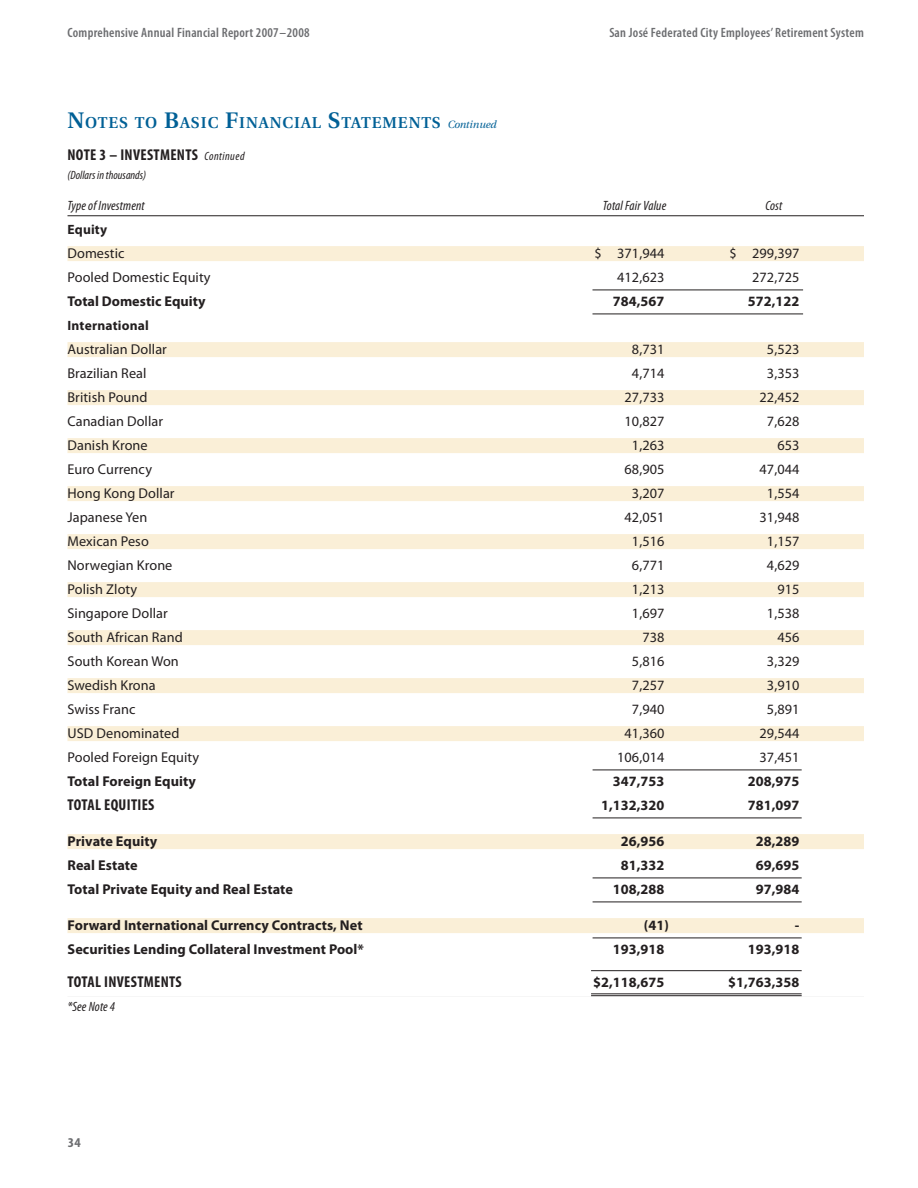
<style>
.page{position:relative;width:918px;height:1188px;background:#fff}
.page>*{position:absolute;margin:0;border:0;box-sizing:border-box;transform-origin:0 0}
.Head_1{font:600 15.75px "Utopia";letter-spacing:.055em;color:#006096}
.Tables{font:700 condensed 15.75px "Myriad Pro";letter-spacing:.02em;color:#231f20}
.Subhead_2{font:700 condensed 15.75px "Myriad Pro";letter-spacing:.02em;color:#231f20}
.Tables-2{font:14.25px "Myriad Pro";letter-spacing:.005em;color:#231f20}
.Tables-3{font:700 14.25px "Myriad Pro";letter-spacing:.005em;color:#231f20}
.t1{font:600 condensed 13.5px "Myriad Pro";letter-spacing:.02em;color:#6c6d70}
.Tables-4{font:italic condensed 13.5px "Myriad Pro";letter-spacing:.01em;color:#231f20}
.Tables-5{font:700 13.5px "Myriad Pro";letter-spacing:.015em;color:#231f20}
.t2{font:700 condensed 13.5px "Myriad Pro";color:#6c6d70;scale:1.1 1}
.Table_Key_Rule{font:italic condensed 12px "Myriad Pro";color:#231f20}
.s1{font-size:22.5px}
.s2{font-weight:400;font-style:italic;font-size:10.5px}
.s3{font-weight:400;font-style:italic;font-size:12px}
</style>
<div class="page">
<hr style="left:68px;top:216px;width:796px;height:1px;background:#231f20">
<div style="left:68px;top:246px;width:796px;height:15px;background:#faefd7"></div>
<hr style="left:68px;top:290px;width:796px;height:1px;background:#231f20">
<hr style="left:68px;top:314px;width:796px;height:1px;background:#231f20">
<div style="left:68px;top:342px;width:796px;height:15px;background:#faefd7"></div>
<div style="left:68px;top:390px;width:796px;height:15px;background:#faefd7"></div>
<div style="left:68px;top:438px;width:796px;height:15px;background:#faefd7"></div>
<div style="left:68px;top:486px;width:796px;height:15px;background:#faefd7"></div>
<div style="left:68px;top:534px;width:796px;height:15px;background:#faefd7"></div>
<div style="left:68px;top:582px;width:796px;height:15px;background:#faefd7"></div>
<div style="left:68px;top:630px;width:796px;height:15px;background:#faefd7"></div>
<div style="left:68px;top:678px;width:796px;height:15px;background:#faefd7"></div>
<div style="left:68px;top:726px;width:796px;height:15px;background:#faefd7"></div>
<hr style="left:68px;top:770px;width:796px;height:1px;background:#231f20">
<hr style="left:68px;top:818px;width:796px;height:1px;background:#231f20">
<div style="left:68px;top:834px;width:796px;height:15px;background:#faefd7"></div>
<hr style="left:68px;top:878px;width:796px;height:1px;background:#231f20">
<hr style="left:68px;top:902px;width:796px;height:1px;background:#231f20">
<hr style="left:68px;top:938px;width:796px;height:1px;background:#231f20">
<div style="left:68px;top:918px;width:796px;height:15px;background:#faefd7"></div>
<hr style="left:68px;top:970px;width:796px;height:1px;background:#231f20">
<hr style="left:68px;top:994px;width:796px;height:1px;background:#231f20">
<hr style="left:68px;top:995px;width:796px;height:1px;background:#231f20">
<div style="left:56px;top:992px;width:535px;height:5px;background:#fff"></div>
<hr style="left:56px;top:876px;width:537px;height:4px;background:#fff">
<div style="left:56px;top:899px;width:537px;height:5px;background:#fff"></div>
<div style="left:802px;top:992px;width:79px;height:5px;background:#fff"></div>
<hr style="left:802px;top:876px;width:79px;height:4px;background:#fff">
<div style="left:802px;top:899px;width:79px;height:5px;background:#fff"></div>
<hr style="left:802px;top:970px;width:79px;height:4px;background:#fff">
<div style="left:56px;top:969px;width:535px;height:5px;background:#fff"></div>
<hr style="left:56px;top:936px;width:537px;height:4px;background:#fff">
<hr style="left:802px;top:936px;width:79px;height:4px;background:#fff">
<div style="left:56px;top:768px;width:537px;height:5px;background:#fff"></div>
<div style="left:802px;top:768px;width:79px;height:5px;background:#fff"></div>
<hr style="left:58px;top:288px;width:534px;height:4px;background:#fff">
<hr style="left:803px;top:288px;width:79px;height:4px;background:#fff">
<div style="left:58px;top:311px;width:534px;height:5px;background:#fff"></div>
<div style="left:803px;top:311px;width:79px;height:5px;background:#fff"></div>
<div style="left:56px;top:815px;width:537px;height:5px;background:#fff"></div>
<div style="left:802px;top:815px;width:79px;height:5px;background:#fff"></div>
<p class="t1" style="left:68px;top:24px;width:244px">Comprehensive Annual Financial Report 2007 – 2008</p>
<p class="t1" style="left:609px;top:24px;width:256px">San José Federated City Employees’ Retirement System</p>
<p class="Head_1" style="left:68px;top:114px;width:430px"><span class="s1">N</span>OTES TO <span class="s1">B</span>ASIC <span class="s1">F</span>INANCIAL <span class="s1">S</span>TATEMENTS <span class="s2">Continued</span></p>
<p class="Subhead_2" style="left:68px;top:145px;width:179px">NOTE 3 – INVESTMENTS <span class="s3">Continued</span></p>
<p class="Table_Key_Rule" style="left:68px;top:168px;width:80px">(Dollars in thousands)</p>
<p class="Tables-4" style="left:68px;top:198px;width:79px">Type of Investment</p>
<p class="Tables-4" style="left:603px;top:198px;width:65px">Total Fair Value</p>
<p class="Tables-4" style="left:766px;top:198px;width:18px">Cost</p>
<p class="Tables-5" style="left:68px;top:222px;width:41px">Equity</p>
<p class="Tables-2" style="left:68px;top:245px;width:58px">Domestic</p>
<p class="Tables-2" style="left:594px;top:245px;width:72px">$ 371,944</p>
<p class="Tables-2" style="left:729px;top:245px;width:72px">$ 299,397</p>
<p class="Tables-2" style="left:68px;top:269px;width:145px">Pooled Domestic Equity</p>
<p class="Tables-2" style="left:617px;top:269px;width:49px">412,623</p>
<p class="Tables-2" style="left:752px;top:269px;width:49px">272,725</p>
<p class="Tables-3" style="left:68px;top:293px;width:139px">Total Domestic Equity</p>
<p class="Tables-3" style="left:613px;top:293px;width:53px">784,567</p>
<p class="Tables-3" style="left:748px;top:293px;width:53px">572,122</p>
<p class="Tables-5" style="left:68px;top:318px;width:83px">International</p>
<p class="Tables-2" style="left:68px;top:341px;width:101px">Australian Dollar</p>
<p class="Tables-2" style="left:632px;top:341px;width:34px">8,731</p>
<p class="Tables-2" style="left:767px;top:341px;width:34px">5,523</p>
<p class="Tables-2" style="left:68px;top:365px;width:81px">Brazilian Real</p>
<p class="Tables-2" style="left:632px;top:365px;width:34px">4,714</p>
<p class="Tables-2" style="left:767px;top:365px;width:34px">3,353</p>
<p class="Tables-2" style="left:68px;top:389px;width:82px">British Pound</p>
<p class="Tables-2" style="left:625px;top:389px;width:41px">27,733</p>
<p class="Tables-2" style="left:760px;top:389px;width:41px">22,452</p>
<p class="Tables-2" style="left:68px;top:413px;width:97px">Canadian Dollar</p>
<p class="Tables-2" style="left:625px;top:413px;width:41px">10,827</p>
<p class="Tables-2" style="left:767px;top:413px;width:34px">7,628</p>
<p class="Tables-2" style="left:68px;top:437px;width:82px">Danish Krone</p>
<p class="Tables-2" style="left:632px;top:437px;width:34px">1,263</p>
<p class="Tables-2" style="left:777px;top:437px;width:24px">653</p>
<p class="Tables-2" style="left:68px;top:461px;width:86px">Euro Currency</p>
<p class="Tables-2" style="left:625px;top:461px;width:41px">68,905</p>
<p class="Tables-2" style="left:760px;top:461px;width:41px">47,044</p>
<p class="Tables-2" style="left:68px;top:485px;width:109px">Hong Kong Dollar</p>
<p class="Tables-2" style="left:632px;top:485px;width:34px">3,207</p>
<p class="Tables-2" style="left:767px;top:485px;width:34px">1,554</p>
<p class="Tables-2" style="left:68px;top:509px;width:81px">Japanese Yen</p>
<p class="Tables-2" style="left:625px;top:509px;width:41px">42,051</p>
<p class="Tables-2" style="left:760px;top:509px;width:41px">31,948</p>
<p class="Tables-2" style="left:68px;top:533px;width:83px">Mexican Peso</p>
<p class="Tables-2" style="left:632px;top:533px;width:34px">1,516</p>
<p class="Tables-2" style="left:767px;top:533px;width:34px">1,157</p>
<p class="Tables-2" style="left:68px;top:557px;width:106px">Norwegian Krone</p>
<p class="Tables-2" style="left:632px;top:557px;width:34px">6,771</p>
<p class="Tables-2" style="left:767px;top:557px;width:34px">4,629</p>
<p class="Tables-2" style="left:68px;top:581px;width:71px">Polish Zloty</p>
<p class="Tables-2" style="left:632px;top:581px;width:34px">1,213</p>
<p class="Tables-2" style="left:777px;top:581px;width:24px">915</p>
<p class="Tables-2" style="left:68px;top:605px;width:102px">Singapore Dollar</p>
<p class="Tables-2" style="left:632px;top:605px;width:34px">1,697</p>
<p class="Tables-2" style="left:767px;top:605px;width:34px">1,538</p>
<p class="Tables-2" style="left:68px;top:629px;width:117px">South African Rand</p>
<p class="Tables-2" style="left:642px;top:629px;width:24px">738</p>
<p class="Tables-2" style="left:777px;top:629px;width:24px">456</p>
<p class="Tables-2" style="left:68px;top:653px;width:113px">South Korean Won</p>
<p class="Tables-2" style="left:632px;top:653px;width:34px">5,816</p>
<p class="Tables-2" style="left:767px;top:653px;width:34px">3,329</p>
<p class="Tables-2" style="left:68px;top:677px;width:90px">Swedish Krona</p>
<p class="Tables-2" style="left:632px;top:677px;width:34px">7,257</p>
<p class="Tables-2" style="left:767px;top:677px;width:34px">3,910</p>
<p class="Tables-2" style="left:68px;top:701px;width:70px">Swiss Franc</p>
<p class="Tables-2" style="left:632px;top:701px;width:34px">7,940</p>
<p class="Tables-2" style="left:767px;top:701px;width:34px">5,891</p>
<p class="Tables-2" style="left:68px;top:725px;width:113px">USD Denominated</p>
<p class="Tables-2" style="left:625px;top:725px;width:41px">41,360</p>
<p class="Tables-2" style="left:760px;top:725px;width:41px">29,544</p>
<p class="Tables-2" style="left:68px;top:749px;width:133px">Pooled Foreign Equity</p>
<p class="Tables-2" style="left:617px;top:749px;width:49px">106,014</p>
<p class="Tables-2" style="left:760px;top:749px;width:41px">37,451</p>
<p class="Tables-3" style="left:68px;top:773px;width:130px">Total Foreign Equity</p>
<p class="Tables-3" style="left:613px;top:773px;width:53px">347,753</p>
<p class="Tables-3" style="left:748px;top:773px;width:53px">208,975</p>
<p class="Tables" style="left:68px;top:795px;width:88px">TOTAL EQUITIES</p>
<p class="Tables-3" style="left:601px;top:797px;width:65px">1,132,320</p>
<p class="Tables-3" style="left:748px;top:797px;width:53px">781,097</p>
<p class="Tables-3" style="left:68px;top:833px;width:91px">Private Equity</p>
<p class="Tables-3" style="left:621px;top:833px;width:45px">26,956</p>
<p class="Tables-3" style="left:756px;top:833px;width:45px">28,289</p>
<p class="Tables-3" style="left:68px;top:857px;width:72px">Real Estate</p>
<p class="Tables-3" style="left:621px;top:857px;width:45px">81,332</p>
<p class="Tables-3" style="left:756px;top:857px;width:45px">69,695</p>
<p class="Tables-3" style="left:68px;top:881px;width:227px">Total Private Equity and Real Estate</p>
<p class="Tables-3" style="left:613px;top:881px;width:53px">108,288</p>
<p class="Tables-3" style="left:756px;top:881px;width:45px">97,984</p>
<p class="Tables-3" style="left:68px;top:917px;width:297px">Forward International Currency Contracts, Net</p>
<p class="Tables-3" style="left:644px;top:917px;width:26px">(41)</p>
<p class="Tables-3" style="left:795px;top:917px;width:6px">-</p>
<p class="Tables-3" style="left:68px;top:941px;width:298px">Securities Lending Collateral Investment Pool*</p>
<p class="Tables-3" style="left:613px;top:941px;width:53px">193,918</p>
<p class="Tables-3" style="left:748px;top:941px;width:53px">193,918</p>
<p class="Tables" style="left:68px;top:972px;width:116px">TOTAL INVESTMENTS</p>
<p class="Tables-3" style="left:593px;top:974px;width:73px">$2,118,675</p>
<p class="Tables-3" style="left:728px;top:974px;width:73px">$1,763,358</p>
<p class="Tables-4" style="left:68px;top:999px;width:49px">*See Note 4</p>
<p class="t2" style="left:68px;top:1134px;width:13px">34</p>
</div>
